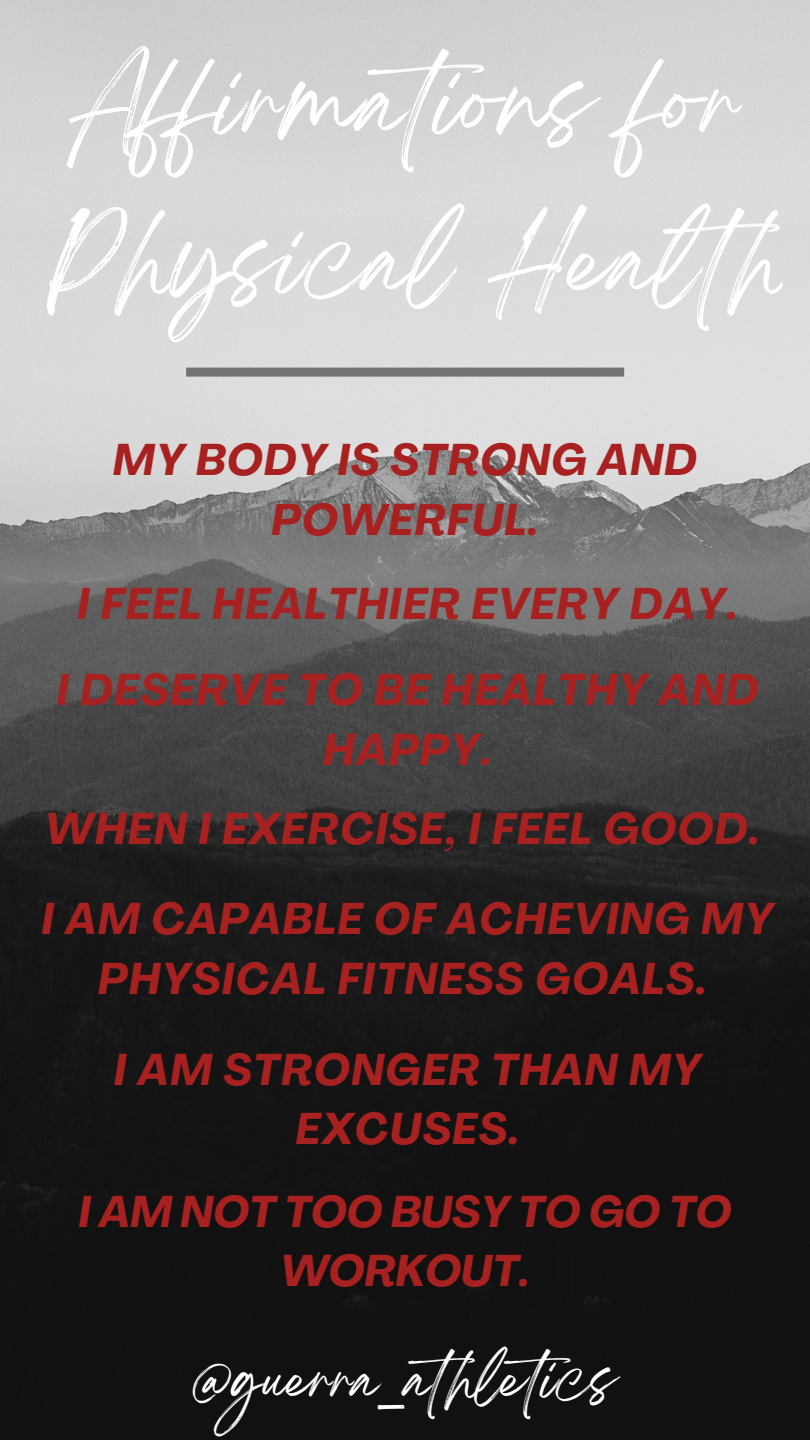
<style>
.page{position:relative;width:810px;height:1440px;background:#fff}
.page>*{position:absolute;margin:0;border:0;box-sizing:border-box;transform-origin:0 0}
.t1{font:83.3px/159px "Breathing";letter-spacing:.02em;color:#fff}
.t2{font:47.5px "Breathing";color:#fff}
.t3{font:italic 700 43.8px/59.6px "Agrandir";letter-spacing:.04em;color:#a82121;text-align:center}
.t4{font:italic 700 43.8px/59.6px "Agrandir";letter-spacing:.005em;color:#a82121;text-align:center}
</style>
<div class="page">
<img style="left:0;top:0;width:810px;height:1440px">
<div style="left:186px;top:368px;width:438px;height:9px;background:#737373"></div>
<h1 class="t1" style="left:49px;top:46px;width:771px">Affirmations for<br>Physical Health</h1>
<p class="t3" style="left:113px;top:434px;width:585px">MY BODY IS STRONG AND<br>POWERFUL.</p>
<p class="t3" style="left:77px;top:578px;width:662px">I FEEL HEALTHIER EVERY DAY.</p>
<p class="t3" style="left:57px;top:665px;width:703px">I DESERVE TO BE HEALTHY AND<br>HAPPY.</p>
<p class="t3" style="left:45px;top:803px;width:716px">WHEN I EXERCISE, I FEEL GOOD.</p>
<p class="t3" style="left:42px;top:894px;width:733px">I AM CAPABLE OF ACHEVING MY<br>PHYSICAL FITNESS GOALS.</p>
<p class="t3" style="left:114px;top:1044px;width:588px">I AM STRONGER THAN MY<br>EXCUSES.</p>
<p class="t4" style="left:79px;top:1186px;width:654px">I AM NOT TOO BUSY TO GO TO<br>WORKOUT.</p>
<p class="t2" style="left:194px;top:1364px;width:425px">@guerra_athletics</p>
</div>
